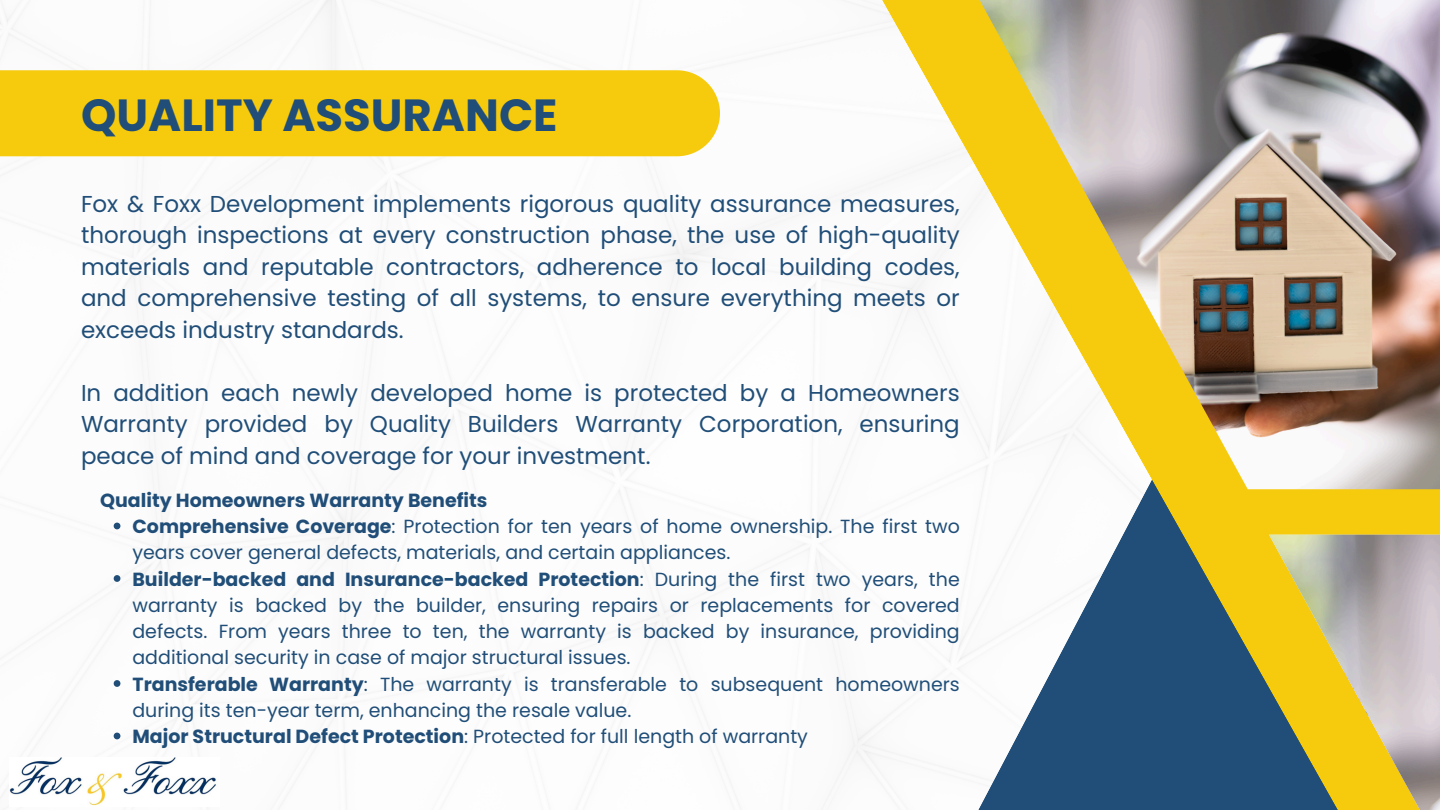
<style>
.page{position:relative;width:1440px;height:810px;background:#fff}
.page>*{position:absolute;margin:0;border:0;box-sizing:border-box;transform-origin:0 0}
.t1{font:700 45px "Poppins";color:#204e78}
.t2{font:23px/31.5px "Poppins";color:#204e78;text-align:justify}
.t3{font:19px/26.2px "Poppins";color:#204e78}
.t4{font:700 19px "Poppins";color:#204e78}
.s1{font-weight:700}
</style>
<div class="page">
<svg style="left:881px;top:0;width:559px;height:810px"></svg>
<div style="left:0;top:70px;width:720px;height:86px;background:#f7cb0d"></div>
<img style="left:962px;top:0;width:478px;height:489px">
<img style="left:1269px;top:535px;width:171px;height:275px">
<svg style="left:114px;top:523px;width:6px;height:6px"></svg>
<svg style="left:114px;top:575px;width:6px;height:7px"></svg>
<svg style="left:114px;top:680px;width:6px;height:7px"></svg>
<svg style="left:114px;top:733px;width:6px;height:6px"></svg>
<img style="left:9px;top:757px;width:209px;height:50px">
<p class="t1" style="left:81px;top:84px;width:478px">QUALITY ASSURANCE</p>
<p class="t2" style="left:81px;top:188px;width:880px">Fox &amp; Foxx Development implements rigorous quality assurance measures, thorough inspections at every construction phase, the use of high-quality materials and reputable contractors, adherence to local building codes, and comprehensive testing of all systems, to ensure everything meets or exceeds industry standards.</p>
<h1 class="t2" style="left:81px;top:377px;width:880px">In addition each newly developed home is protected by a Homeowners Warranty provided by Quality Builders Warranty Corporation, ensuring peace of mind and coverage for your investment.</h1>
<h2 class="t4" style="left:100px;top:487px;width:389px">Quality Homeowners Warranty Benefits</h2>
<h2 class="t3" style="left:132px;top:513px;width:829px"><span class="s1">Comprehensive Coverage</span>: Protection for ten years of home ownership. The first two years cover general defects, materials, and certain appliances.</h2>
<h3 class="t3" style="left:132px;top:566px;width:829px;text-align:justify"><span class="s1">Builder-backed and Insurance-backed Protection</span>: During the first two years, the warranty is backed by the builder, ensuring repairs or replacements for covered defects. From years three to ten, the warranty is backed by insurance, providing additional security in case of major structural issues.</h3>
<p class="t3" style="left:132px;top:671px;width:829px"><span class="s1">Transferable Warranty</span>: The warranty is transferable to subsequent homeowners during its ten-year term, enhancing the resale value.</p>
<p class="t3" style="left:132px;top:723px;width:677px"><span class="s1">Major Structural Defect Protection</span>: Protected for full length of warranty</p>
</div>
